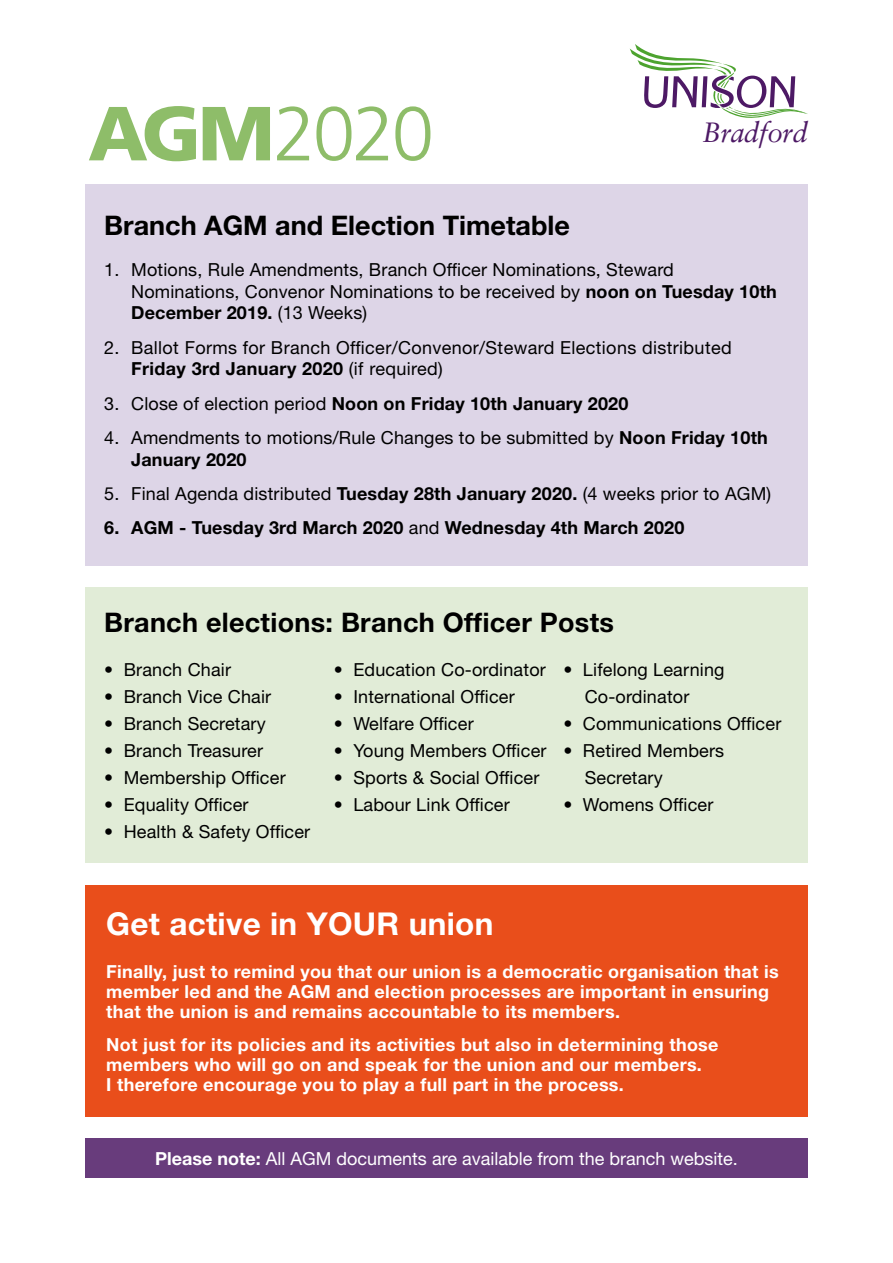
<style>
.page{position:relative;width:893px;height:1263px;background:#fff}
.page>*{position:absolute;margin:0;border:0;box-sizing:border-box;transform-origin:0 0}
.t1{font:300 76.5px "Frutiger LT Std";color:#8ebd69}
.t2{font:700 31.5px "Helvetica Neue LT Std";letter-spacing:.01em;color:#fff}
.t3{font:italic 27.9px "Sabon";letter-spacing:-.025em;color:#4d1965}
.t4{font:700 27px "Helvetica Neue LT Std";letter-spacing:.005em;color:#000}
.t5{font:18px/21.6px "Helvetica Neue LT Std";letter-spacing:.01em;color:#000}
.t6{font:700 18px/20px "Helvetica Neue LT Std";letter-spacing:.015em;color:#fff}
.t7{font:700 18px "Helvetica Neue LT Std";letter-spacing:.01em;color:#000}
.t8{font:18px "Helvetica Neue LT Std";color:#fff}
.s1{font-weight:900}
.s2{font-weight:700}
.s3{font-weight:400}
</style>
<div class="page">
<div style="left:85px;top:1139px;width:723px;height:39px;background:#683c7c"></div>
<div style="left:85px;top:884px;width:723px;height:232px;background:#e94e1b"></div>
<div style="left:85px;top:588px;width:723px;height:275px;background:#e1ecd7"></div>
<div style="left:85px;top:184px;width:723px;height:381px;background:#ddd5e7"></div>
<svg style="left:630px;top:44px;width:178px;height:74px"></svg>
<h1 class="t1" style="left:88px;top:91px;width:347px"><span class="s1">AGM</span>2020</h1>
<h3 class="t3" style="left:703px;top:116px;width:107px">Bradford</h3>
<h3 class="t4" style="left:104px;top:208px;width:467px">Branch AGM and Election Timetable</h3>
<p class="t5" style="left:131px;top:259px;width:647px;text-indent:-27px">1. Motions, Rule Amendments, Branch Officer Nominations, Steward<br>Nominations, Convenor Nominations to be received by <span class="s2">noon on Tuesday 10th<br>December 2019.</span> (13 Weeks)</p>
<p class="t5" style="left:131px;top:336px;width:602px;text-indent:-27px">2. Ballot Forms for Branch Officer/Convenor/Steward Elections distributed<br><span class="s2">Friday 3rd January 2020</span> (if required)</p>
<p class="t7" style="left:104px;top:392px;width:526px"><span class="s3">3. Close of election period</span> Noon on Friday 10th January 2020</p>
<p class="t5" style="left:131px;top:426px;width:638px;text-indent:-27px">4. Amendments to motions/Rule Changes to be submitted by <span class="s2">Noon Friday 10th<br>January 2020</span></p>
<p class="t5" style="left:104px;top:482px;width:668px">5. Final Agenda distributed <span class="s2">Tuesday 28th January 2020.</span> (4 weeks prior to AGM)</p>
<p class="t7" style="left:104px;top:517px;width:582px">6. AGM - Tuesday 3rd March 2020 <span class="s3">and</span> Wednesday 4th March 2020</p>
<h3 class="t4" style="left:104px;top:606px;width:511px">Branch elections: Branch Officer Posts</h3>
<p class="t5" style="left:104px;top:659px;width:128px">• Branch Chair</p>
<p class="t5" style="left:104px;top:686px;width:169px">• Branch Vice Chair</p>
<p class="t5" style="left:104px;top:713px;width:163px">• Branch Secretary</p>
<p class="t5" style="left:104px;top:740px;width:160px">• Branch Treasurer</p>
<p class="t5" style="left:104px;top:767px;width:183px">• Membership Officer</p>
<p class="t5" style="left:104px;top:794px;width:146px">• Equality Officer</p>
<p class="t5" style="left:104px;top:821px;width:208px">• Health &amp; Safety Officer</p>
<p class="t5" style="left:334px;top:659px;width:214px">• Education Co-ordinator</p>
<p class="t5" style="left:334px;top:686px;width:182px">• International Officer</p>
<p class="t5" style="left:334px;top:713px;width:141px">• Welfare Officer</p>
<p class="t5" style="left:334px;top:740px;width:214px">• Young Members Officer</p>
<p class="t5" style="left:334px;top:767px;width:207px">• Sports &amp; Social Officer</p>
<p class="t5" style="left:334px;top:794px;width:177px">• Labour Link Officer</p>
<p class="t5" style="left:585px;top:656px;width:141px;line-height:27px;text-indent:-21px">• Lifelong Learning<br>Co-ordinator</p>
<p class="t5" style="left:563px;top:713px;width:219px">• Communications Officer</p>
<p class="t5" style="left:585px;top:737px;width:141px;line-height:27px;text-indent:-21px">• Retired Members<br>Secretary</p>
<p class="t5" style="left:563px;top:794px;width:152px">• Womens Officer</p>
<h2 class="t2" style="left:106px;top:904px;width:389px">Get active in YOUR union</h2>
<p class="t6" style="left:106px;top:961px;width:674px">Finally, just to remind you that our union is a democratic organisation that is member led and the AGM and election processes are important in ensuring that the union is and remains accountable to its members.</p>
<p class="t6" style="left:106px;top:1034px;width:614px">Not just for its policies and its activities but also in determining those members who will go on and speak for the union and our members.<br>I therefore encourage you to play a full part in the process.</p>
<p class="t8" style="left:155px;top:1148px;width:584px"><span class="s2">Please note:</span> All AGM documents are available from the branch website.</p>
</div>
